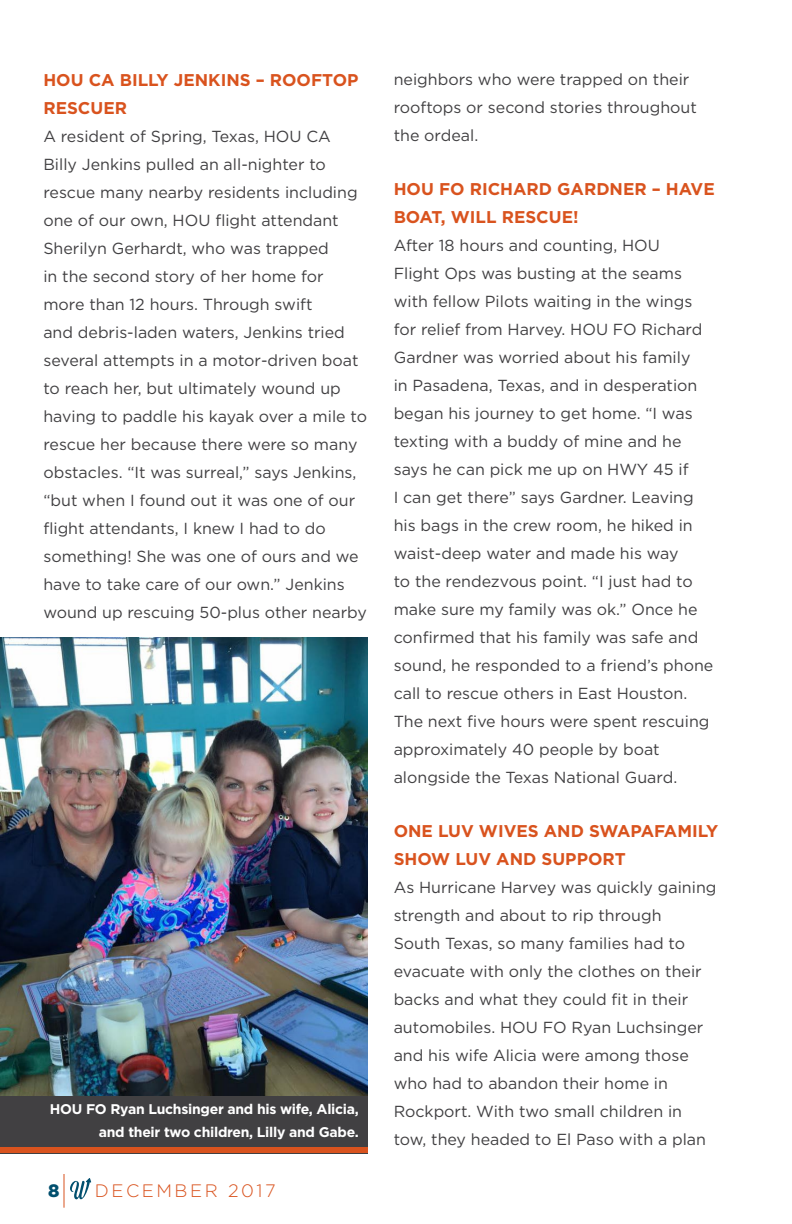
<style>
.page{position:relative;width:792px;height:1224px;background:#fff}
.page>*{position:absolute;margin:0;border:0;box-sizing:border-box;transform-origin:0 0}
.t1{font:300 18px "Gotham";letter-spacing:.14em;color:#d9531e}
.t2{font:900 18px "Gotham";color:#014f6e}
.t3{font:700 17px/28px "Gotham";color:#d9531e}
.t4{font:16px/28px "Gotham";color:#414042}
.t5{font:700 14px/22.4px "Gotham";letter-spacing:-.02em;color:#fff;text-align:right}
</style>
<div class="page">
<svg style="left:70px;top:1178px;width:21px;height:21px"></svg>
<hr style="left:64px;top:1174px;width:1px;height:34px;background:#d9531e">
<img style="left:0;top:638px;width:368px;height:458px">
<div style="left:0;top:1096px;width:368px;height:57px;background:#414042"></div>
<div style="left:0;top:1148px;width:368px;height:5px;background:#d9531e"></div>
<p class="t3" style="left:43px;top:66px;width:317px">HOU CA BILLY JENKINS – ROOFTOP<br>RESCUER</p>
<p class="t4" style="left:43px;top:122px;width:325px">A resident of Spring, Texas, HOU CA Billy Jenkins pulled an all-nighter to rescue many nearby residents including one of our own, HOU flight attendant Sherilyn Gerhardt, who was trapped<br>in the second story of her home for more than 12 hours. Through swift<br>and debris-laden waters, Jenkins tried several attempts in a motor-driven boat to reach her, but ultimately wound up having to paddle his kayak over a mile to rescue her because there were so many obstacles. “It was surreal,” says Jenkins, “but when I found out it was one of our flight attendants, I knew I had to do something! She was one of ours and we have to take care of our own.” Jenkins wound up rescuing 50-plus other nearby</p>
<p class="t5" style="left:50px;top:1098px;width:311px">HOU FO Ryan Luchsinger and his wife, Alicia, and their two children, Lilly and Gabe.</p>
<p class="t2" style="left:48px;top:1180px;width:13px">8</p>
<p class="t1" style="left:95px;top:1181px;width:182px">DECEMBER 2017</p>
<p class="t4" style="left:394px;top:65px;width:305px">neighbors who were trapped on their rooftops or second stories throughout the ordeal.</p>
<p class="t3" style="left:394px;top:175px;width:323px">HOU FO RICHARD GARDNER – HAVE<br>BOAT, WILL RESCUE!</p>
<p class="t4" style="left:394px;top:231px;width:321px">After 18 hours and counting, HOU<br>Flight Ops was busting at the seams with fellow Pilots waiting in the wings for relief from Harvey. HOU FO Richard Gardner was worried about his family<br>in Pasadena, Texas, and in desperation began his journey to get home. “I was texting with a buddy of mine and he says he can pick me up on HWY 45 if<br>I can get there” says Gardner. Leaving his bags in the crew room, he hiked in waist-deep water and made his way<br>to the rendezvous point. “I just had to make sure my family was ok.” Once he confirmed that his family was safe and sound, he responded to a friend’s phone call to rescue others in East Houston.<br>The next five hours were spent rescuing approximately 40 people by boat alongside the Texas National Guard.</p>
<p class="t3" style="left:394px;top:817px;width:326px">ONE LUV WIVES AND SWAPAFAMILY<br>SHOW LUV AND SUPPORT</p>
<p class="t4" style="left:394px;top:873px;width:324px">As Hurricane Harvey was quickly gaining strength and about to rip through<br>South Texas, so many families had to evacuate with only the clothes on their backs and what they could fit in their automobiles. HOU FO Ryan Luchsinger and his wife Alicia were among those who had to abandon their home in Rockport. With two small children in tow, they headed to El Paso with a plan</p>
</div>
